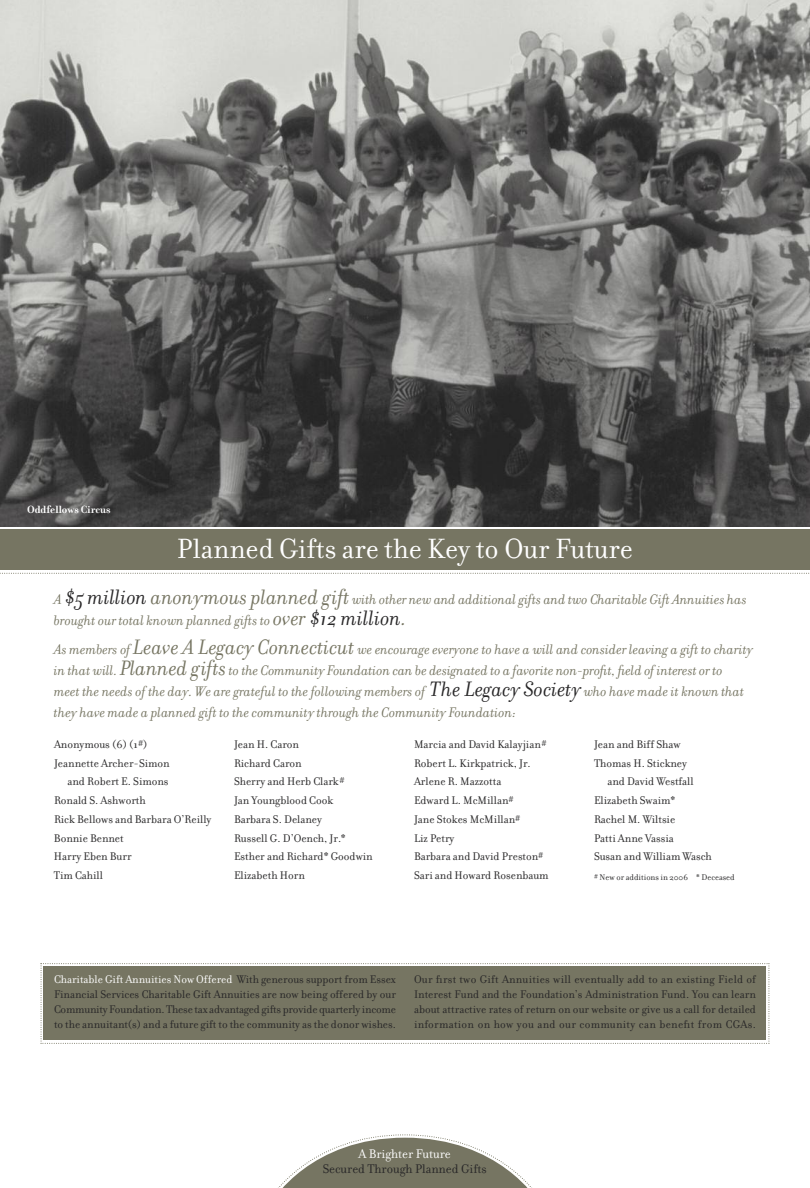
<style>
.page{position:relative;width:810px;height:1188px;background:#fff}
.page>*{position:absolute;margin:0;border:0;box-sizing:border-box;transform-origin:0 0}
.t1{font:30px "Filosofia";color:#fff}
.t2{font:italic 15px/21px "Filosofia";color:#767562}
.t3{font:13.5px "Filosofia";color:#272627}
.t4{font:13.5px "Filosofia";color:#fff}
.t5{font:12px/18.8px "Filosofia";color:#272627}
.t6{font:700 11.25px "Filosofia";color:#fff}
.t7{font:9px "Filosofia";color:#272627}
.s1{font-size:22.5px;color:#272627}
.s2{font-size:22.5px}
.s3{color:#fff}
</style>
<div class="page">
<img style="left:0;top:0;width:810px;height:526px">
<div style="left:0;top:529px;width:810px;height:41px;background:#767562"></div>
<svg style="left:0;top:573px;width:809px;height:1px"></svg>
<svg style="left:40px;top:963px;width:730px;height:81px"></svg>
<div style="left:44px;top:966px;width:722px;height:74px;background:#767562"></div>
<svg style="left:278px;top:1134px;width:254px;height:54px"></svg>
<p class="t6" style="left:27px;top:502px;width:85px">Oddfellows Circus</p>
<h1 class="t1" style="left:177px;top:530px;width:458px">Planned Gifts are the Key to Our Future</h1>
<p class="t2" style="left:54px;top:589px;width:694px">A <span class="s1">$5 million</span> <span class="s2">anonymous planned gift</span> with other new and additional gifts and two Charitable Gift Annuities has brought our total known planned gifts to <span class="s2">over</span> <span class="s1">$12 million</span><span class="s2">.</span></p>
<p class="t2" style="left:54px;top:638px;width:701px">As members of <span class="s2">Leave A Legacy Connecticut</span> we encourage everyone to have a will and consider leaving a gift to charity in that will. <span class="s2">Planned gifts</span> to the Community Foundation can be designated to a favorite non-profit, field of interest or to<br>meet the needs of the day. We are grateful to thefollowing members of <span class="s1">The Legacy Society</span> who have made it known that they have made a planned gift to the community through the Community Foundation:</p>
<p class="t5" style="left:54px;top:734px;width:95px">Anonymous (6) (1#)</p>
<p class="t5" style="left:54px;top:753px;width:117px">Jeannette Archer-Simon</p>
<p class="t5" style="left:68px;top:772px;width:103px">and Robert E. Simons</p>
<p class="t5" style="left:54px;top:791px;width:93px">Ronald S. Ashworth</p>
<p class="t5" style="left:54px;top:809px;width:159px">Rick Bellows and Barbara O’Reilly</p>
<p class="t5" style="left:54px;top:828px;width:71px">Bonnie Bennet</p>
<p class="t5" style="left:54px;top:847px;width:79px">Harry Eben Burr</p>
<p class="t5" style="left:54px;top:866px;width:51px">Tim Cahill</p>
<p class="t5" style="left:234px;top:734px;width:140px">Jean H. Caron<br>Richard Caron<br>Sherry and Herb Clark#<br>Jan Youngblood Cook<br>Barbara S. Delaney<br>Russell G. D’Oench, Jr.*<br>Esther and Richard* Goodwin<br>Elizabeth Horn</p>
<p class="t5" style="left:414px;top:734px;width:136px">Marcia and David Kalayjian#<br>Robert L. Kirkpatrick, Jr.<br>Arlene R. Mazzotta<br>Edward L. McMillan#<br>Jane Stokes McMillan#<br>Liz Petry<br>Barbara and David Preston#<br>Sari and Howard Rosenbaum</p>
<p class="t5" style="left:594px;top:734px;width:88px">Jean and Biff Shaw</p>
<p class="t5" style="left:594px;top:753px;width:95px">Thomas H. Stickney</p>
<p class="t5" style="left:608px;top:772px;width:88px">and David Westfall</p>
<p class="t5" style="left:594px;top:791px;width:83px">Elizabeth Swaim*</p>
<p class="t5" style="left:594px;top:809px;width:83px">Rachel M. Wiltsie</p>
<p class="t5" style="left:594px;top:828px;width:81px">Patti Anne Vassia</p>
<p class="t5" style="left:594px;top:847px;width:119px">Susan and William Wasch</p>
<p class="t7" style="left:594px;top:871px;width:142px"># New or additions in 2006 * Deceased</p>
<p class="t5" style="left:54px;top:972px;width:344px;line-height:15px;text-align:justify"><span class="s3">Charitable Gift Annuities Now Offered</span> With generous support from Essex Financial Services Charitable Gift Annuities are now being offered by our CommunityFoundation.These tax advantagedgifts provide quarterly income to the annuitant(s) and a future gift to the community as the donor wishes.</p>
<p class="t5" style="left:414px;top:972px;width:344px;line-height:15px;text-align:justify">Our first two Gift Annuities will eventually add to an existing Field of Interest Fund and the Foundation’s Administration Fund. You can learn about attractive rates of return on our website or give us a call for detailed information on how you and our community can benefit from CGAs.</p>
<p class="t4" style="left:359px;top:1145px;width:94px">A Brighter Future</p>
<p class="t3" style="left:323px;top:1160px;width:166px">Secured Through Planned Gifts</p>
</div>
